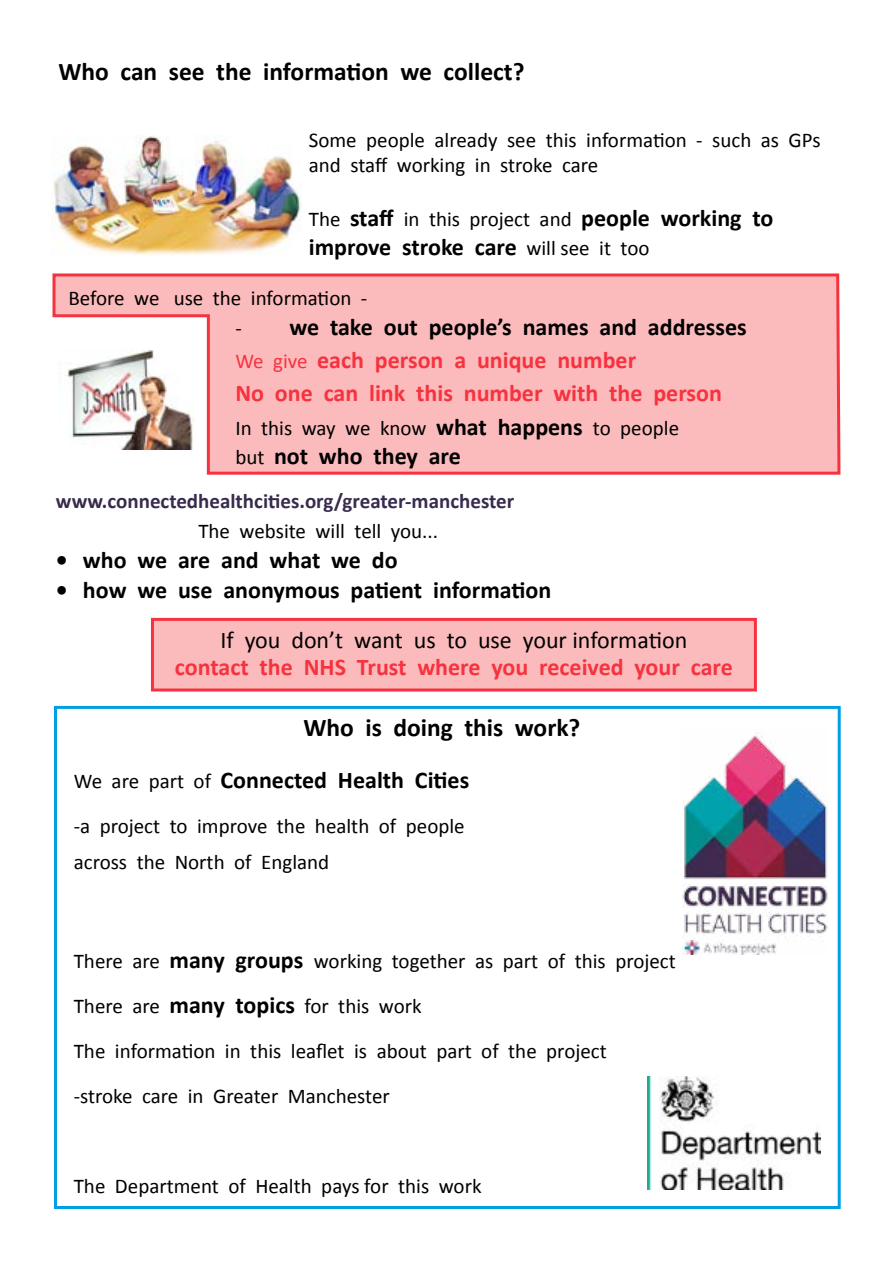
<style>
.page{position:relative;width:893px;height:1263px;background:#fff}
.page>*{position:absolute;margin:0;border:0;box-sizing:border-box;transform-origin:0 0}
.t1{font:700 25.5px "Calibri";color:#000}
.t2{font:700 24px/28.8px "Calibri";color:#000}
.t3{font:700 24px/33px "Calibri";color:#f7323f}
.t4{font:24px "Calibri";color:#000}
.t5{font:21px/45px "Calibri";color:#000}
.t6{font:700 21px "Calibri";color:#392b4d}
.s1{font-weight:400;font-size:21px}
.s2{font-weight:400;font-size:21px;color:#000}
.s3{color:#000}
.s4{font-weight:700;font-size:24px}
</style>
<div class="page">
<div style="left:151px;top:618px;width:606px;height:73px;background:#fbbabb;border:3px solid #f7323f"></div>
<img style="left:52px;top:136px;width:250px;height:119px">
<div style="left:54px;top:706px;width:787px;height:503px;border:3px solid #009fe3"></div>
<img style="left:648px;top:1077px;width:173px;height:112px">
<svg style="left:52px;top:273px;width:789px;height:202px;background:#fbbabb"></svg>
<img style="left:682px;top:735px;width:146px;height:219px">
<img style="left:58px;top:350px;width:136px;height:100px">
<p class="t1" style="left:58px;top:54px;width:467px">Who can see the information we collect?</p>
<p class="t5" style="left:309px;top:127px;width:513px;line-height:25.2px">Some people already see this information - such as GPs and staff working in stroke care</p>
<p class="t2" style="left:309px;top:203px;width:466px"><span class="s1">The</span> staff <span class="s1">in this project and</span> people working to improve stroke care <span class="s1">will see it too</span></p>
<p class="t5" style="left:68px;top:275px;width:300px">Before we use the information -</p>
<p class="t3" style="left:235px;top:310px;width:513px"><span class="s2">-</span> <span class="s3">we take out people’s names and addresses<br></span><span class="s1">We give</span> each person a unique number<br>No one can link this number with the person</p>
<p class="t5" style="left:235px;top:405px;width:445px">In this way we know <span class="s4">what happens</span> to people</p>
<p class="t2" style="left:235px;top:440px;width:227px"><span class="s1">but</span> not who they are</p>
<p class="t6" style="left:56px;top:486px;width:460px">www.connectedhealthcities.org/greater-manchester</p>
<p class="t5" style="left:198px;top:508px;width:241px">The website will tell you...</p>
<p class="t2" style="left:56px;top:544px;width:343px">• who we are and what we do</p>
<p class="t2" style="left:56px;top:574px;width:497px">• how we use anonymous patient information</p>
<p class="t4" style="left:220px;top:623px;width:468px">If you don’t want us to use your information</p>
<p class="t3" style="left:175px;top:649px;width:559px">contact the NHS Trust where you received your care</p>
<p class="t1" style="left:303px;top:710px;width:279px">Who is doing this work?</p>
<p class="t2" style="left:74px;top:764px;width:397px"><span class="s1">We are part of</span> Connected Health Cities</p>
<p class="t5" style="left:74px;top:807px;width:392px;line-height:36px">-a project to improve the health of people across the North of England</p>
<p class="t5" style="left:74px;top:938px;width:604px">There are <span class="s4">many groups</span> working together as part of this project There are <span class="s4">many topics</span> for this work<br>The information in this leaflet is about part of the project<br>-stroke care in Greater Manchester</p>
<p class="t5" style="left:74px;top:1163px;width:409px">The Department of Health pays for this work</p>
</div>
